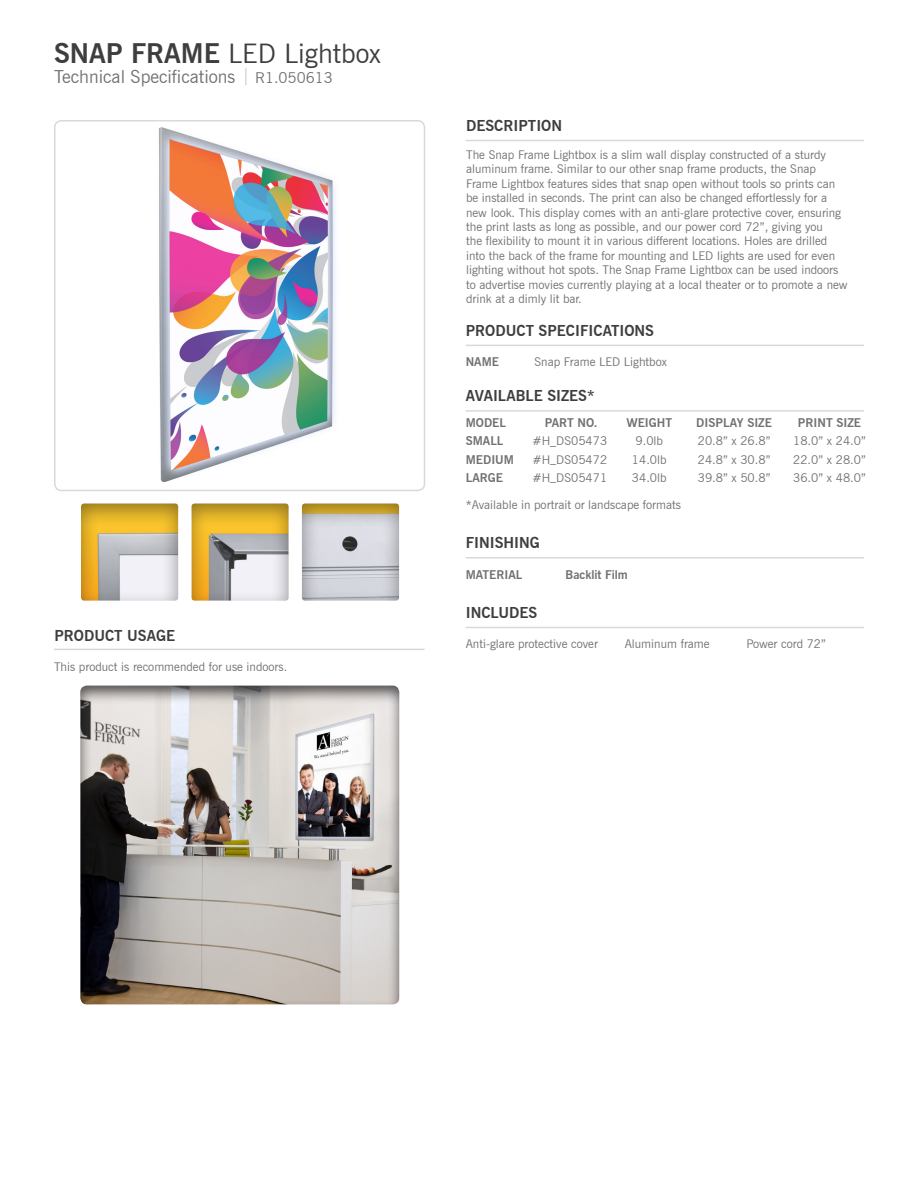
<style>
.page{position:relative;width:918px;height:1188px;background:#fff}
.page>*{position:absolute;margin:0;border:0;box-sizing:border-box;transform-origin:0 0}
.t1{font:27px "News Gothic BT";color:#3e3e3f}
.t2{font:18px "News Gothic BT";color:#717074}
.t3{font:700 15px "News Gothic BT";color:#3e3e3f}
.t4{font:15px "News Gothic BT";color:#717074}
.t5{font:12px/14.4px "News Gothic BT";color:#717074}
.t6{font:700 12px "News Gothic BT";color:#717074}
.s1{font-weight:700}
</style>
<div class="page">
<img style="left:158px;top:127px;width:178px;height:355px">
<div style="left:54px;top:120px;width:371px;height:371px;border:2px solid #d8d9db;border-radius:7px"></div>
<div style="left:189px;top:502px;width:100px;height:100px;background:#231f20;opacity:.5"></div>
<div style="left:78px;top:502px;width:101px;height:100px;background:#231f20;opacity:.5"></div>
<div style="left:299px;top:502px;width:101px;height:100px;background:#231f20;opacity:.5"></div>
<svg style="left:245px;top:68px;width:2px;height:17px"></svg>
<hr style="left:466px;top:140px;width:398px;height:1px;background:#d8d9db">
<hr style="left:466px;top:410px;width:398px;height:2px;background:#d8d9db">
<hr style="left:466px;top:557px;width:398px;height:2px;background:#d8d9db">
<hr style="left:466px;top:627px;width:398px;height:1px;background:#d8d9db">
<hr style="left:466px;top:345px;width:398px;height:1px;background:#d8d9db">
<hr style="left:54px;top:649px;width:371px;height:1px;background:#d8d9db">
<div style="left:79px;top:684px;width:321px;height:321px;background:#231f20;opacity:.75"></div>
<p class="t1" style="left:54px;top:37px;width:329px"><span class="s1">SNAP FRAME</span> LED Lightbox</p>
<p class="t2" style="left:54px;top:65px;width:183px">Technical Specifications</p>
<p class="t4" style="left:255px;top:68px;width:79px">R1.050613</p>
<p class="t3" style="left:54px;top:627px;width:122px">PRODUCT USAGE</p>
<p class="t5" style="left:54px;top:659px;width:235px">This product is recommended for use indoors.</p>
<p class="t3" style="left:466px;top:117px;width:97px">DESCRIPTION</p>
<p class="t5" style="left:466px;top:147px;width:383px">The Snap Frame Lightbox is a slim wall display constructed of a sturdy aluminum frame. Similar to our other snap frame products, the Snap Frame Lightbox features sides that snap open without tools so prints can be installed in seconds. The print can also be changed effortlessly for a new look. This display comes with an anti-glare protective cover, ensuring the print lasts as long as possible, and our power cord 72”, giving you<br>the flexibility to mount it in various different locations. Holes are drilled into the back of the frame for mounting and LED lights are used for even lighting without hot spots. The Snap Frame Lightbox can be used indoors to advertise movies currently playing at a local theater or to promote a new drink at a dimly lit bar.</p>
<p class="t3" style="left:466px;top:322px;width:190px">PRODUCT SPECIFICATIONS</p>
<p class="t6" style="left:466px;top:355px;width:35px">NAME</p>
<p class="t5" style="left:535px;top:355px;width:134px">Snap Frame LED Lightbox</p>
<p class="t3" style="left:466px;top:387px;width:130px">AVAILABLE SIZES*</p>
<p class="t6" style="left:466px;top:415px;width:42px">MODEL</p>
<p class="t6" style="left:545px;top:415px;width:54px">PART NO.</p>
<p class="t6" style="left:626px;top:415px;width:47px">WEIGHT</p>
<p class="t6" style="left:696px;top:415px;width:77px">DISPLAY SIZE</p>
<p class="t6" style="left:798px;top:415px;width:65px">PRINT SIZE</p>
<p class="t5" style="left:636px;top:434px;width:29px">9.0lb</p>
<p class="t5" style="left:698px;top:434px;width:74px">20.8” x 26.8”</p>
<p class="t5" style="left:632px;top:452px;width:36px">14.0lb</p>
<p class="t5" style="left:632px;top:470px;width:36px">34.0lb</p>
<p class="t6" style="left:466px;top:434px;width:39px">SMALL</p>
<p class="t5" style="left:532px;top:434px;width:76px">#H_DS05473</p>
<p class="t5" style="left:793px;top:434px;width:74px">18.0” x 24.0”</p>
<p class="t6" style="left:466px;top:452px;width:50px">MEDIUM</p>
<p class="t5" style="left:532px;top:452px;width:76px">#H_DS05472</p>
<p class="t5" style="left:698px;top:452px;width:74px">24.8” x 30.8”</p>
<p class="t5" style="left:793px;top:452px;width:74px">22.0” x 28.0”</p>
<p class="t6" style="left:466px;top:470px;width:39px">LARGE</p>
<p class="t5" style="left:532px;top:470px;width:76px">#H_DS05471</p>
<p class="t5" style="left:698px;top:470px;width:74px">39.8” x 50.8”</p>
<p class="t5" style="left:793px;top:470px;width:74px">36.0” x 48.0”</p>
<p class="t5" style="left:466px;top:498px;width:217px">*Available in portrait or landscape formats</p>
<p class="t3" style="left:466px;top:534px;width:76px">FINISHING</p>
<p class="t6" style="left:466px;top:567px;width:58px">MATERIAL</p>
<p class="t6" style="left:566px;top:567px;width:64px">Backlit Film</p>
<p class="t3" style="left:466px;top:604px;width:73px">INCLUDES</p>
<p class="t5" style="left:466px;top:636px;width:134px">Anti-glare protective cover</p>
<p class="t5" style="left:625px;top:636px;width:86px">Aluminum frame</p>
<p class="t5" style="left:746px;top:636px;width:81px">Power cord 72”</p>
</div>
